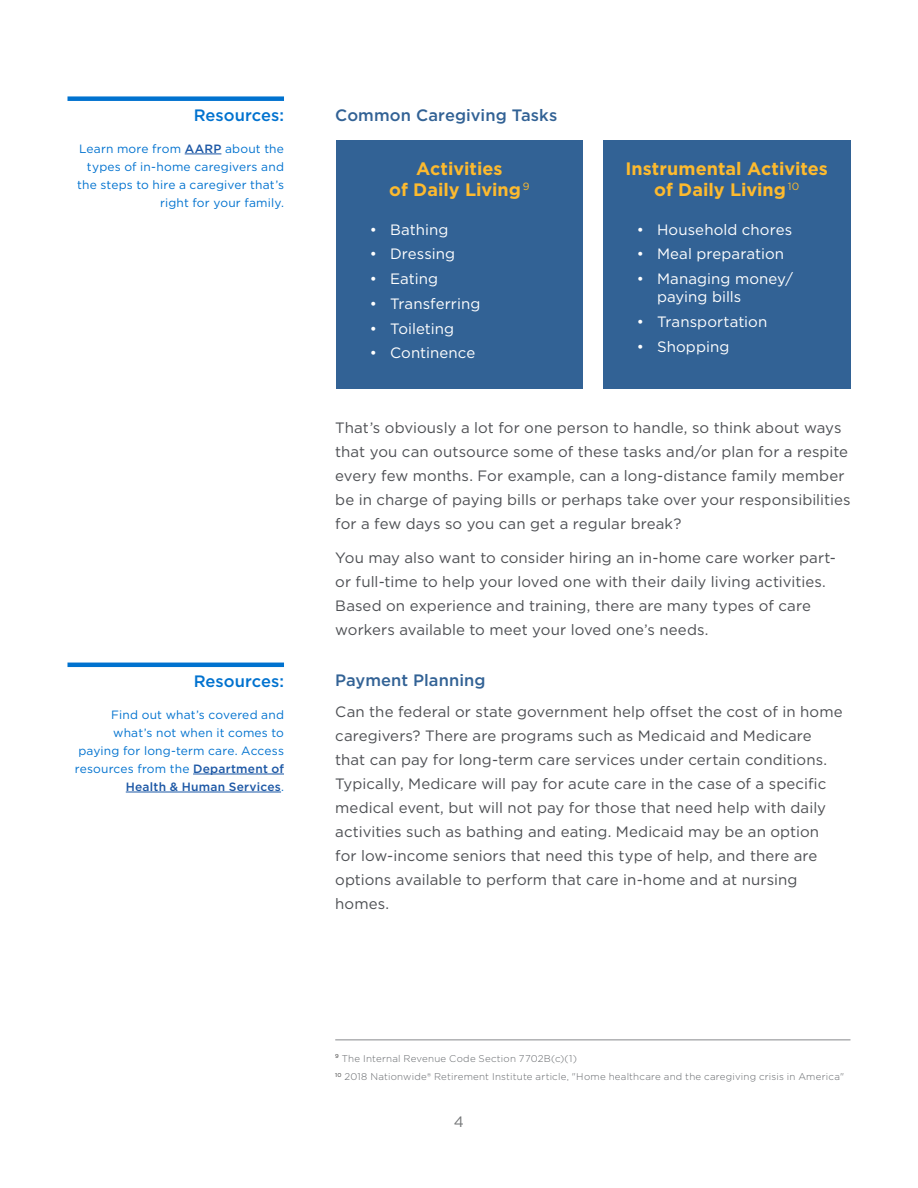
<style>
.page{position:relative;width:918px;height:1188px;background:#fff}
.page>*{position:absolute;margin:0;border:0;box-sizing:border-box;transform-origin:0 0}
.h3_centered_yellow{font:700 18px/21px "Gotham";color:#fdba2e;text-align:center}
.h2__Subhead{font:500 16.5px "Gotham";letter-spacing:.005em;color:#326295}
.CALLOUT_Header{font:500 16.5px "Gotham";color:#0072cf}
.Body_copy{font:15px/24px "Gotham";letter-spacing:.005em;color:#4d4f53}
.t1{font:15px/18px "Gotham";letter-spacing:.005em;color:#fff}
.t2{font:15px "Gotham";color:#747678}
.CALLOUT_Body{font:12px/18px "Gotham";letter-spacing:.015em;color:#0072cf;text-align:right}
.sources{font:300 9.75px "Gotham";letter-spacing:.025em;color:#63666a}
.s1{font-weight:500;color:#1c57a5}
</style>
<div class="page">
<div style="left:336px;top:141px;width:247px;height:248px;background:#326295"></div>
<div style="left:603px;top:141px;width:247px;height:248px;background:#326295"></div>
<div style="left:68px;top:96px;width:216px;height:5px;background:#0072cf"></div>
<hr style="left:185px;top:154px;width:36px;height:1px;background:#1c57a5">
<hr style="left:68px;top:663px;width:216px;height:4px;background:#0072cf">
<hr style="left:193px;top:774px;width:91px;height:1px;background:#1c57a5">
<hr style="left:126px;top:792px;width:155px;height:1px;background:#1c57a5">
<hr style="left:335px;top:1040px;width:515px;height:1px;background:#87898b">
<h3 class="CALLOUT_Header" style="left:194px;top:105px;width:92px">Resources:</h3>
<p class="CALLOUT_Body" style="left:77px;top:139px;width:208px">Learn more from <span class="s1">AARP</span> about the types of in-home caregivers and the steps to hire a caregiver that’s right for your family.</p>
<h3 class="CALLOUT_Header" style="left:194px;top:671px;width:92px">Resources:</h3>
<p class="CALLOUT_Body" style="left:75px;top:705px;width:211px">Find out what’s covered and what’s not when it comes to paying for long-term care. Access resources from the <span class="s1">Department of<br>Health &amp; Human Services</span>.</p>
<h2 class="h2__Subhead" style="left:335px;top:105px;width:224px">Common Caregiving Tasks</h2>
<h3 class="h3_centered_yellow" style="left:389px;top:158px;width:142px">Activities<br>of Daily Living <sup>9</sup></h3>
<p class="t1" style="left:370px;top:220px;width:80px">• Bathing</p>
<p class="t1" style="left:370px;top:245px;width:87px">• Dressing</p>
<p class="t1" style="left:370px;top:269px;width:70px">• Eating</p>
<p class="t1" style="left:370px;top:294px;width:112px">• Transferring</p>
<p class="t1" style="left:370px;top:319px;width:86px">• Toileting</p>
<p class="t1" style="left:370px;top:344px;width:107px">• Continence</p>
<h3 class="h3_centered_yellow" style="left:625px;top:158px;width:204px">Instrumental Activites of Daily Living <sup>10</sup></h3>
<p class="t1" style="left:637px;top:220px;width:157px">• Household chores</p>
<p class="t1" style="left:637px;top:245px;width:149px">• Meal preparation</p>
<p class="t1" style="left:657px;top:269px;width:137px;text-indent:-20px">• Managing money/ paying bills</p>
<p class="t1" style="left:637px;top:312px;width:132px">• Transportation</p>
<p class="t1" style="left:637px;top:337px;width:94px">• Shopping</p>
<p class="Body_copy" style="left:335px;top:415px;width:517px">That’s obviously a lot for one person to handle, so think about ways that you can outsource some of these tasks and/or plan for a respite every few months. For example, can a long-distance family member be in charge of paying bills or perhaps take over your responsibilities for a few days so you can get a regular break?</p>
<p class="Body_copy" style="left:335px;top:546px;width:502px">You may also want to consider hiring an in-home care worker part&shy;or full-time to help your loved one with their daily living activities.<br>Based on experience and training, there are many types of care workers available to meet your loved one’s needs.</p>
<h2 class="h2__Subhead" style="left:335px;top:670px;width:152px">Payment Planning</h2>
<p class="Body_copy" style="left:335px;top:700px;width:509px">Can the federal or state government help offset the cost of in home caregivers? There are programs such as Medicaid and Medicare that can pay for long-term care services under certain conditions.<br>Typically, Medicare will pay for acute care in the case of a specific medical event, but will not pay for those that need help with daily activities such as bathing and eating. Medicaid may be an option for low-income seniors that need this type of help, and there are options available to perform that care in-home and at nursing homes.</p>
<p class="sources" style="left:335px;top:1052px;width:243px"><sup>9</sup> The Internal Revenue Code Section 7702B(c)(1)</p>
<p class="sources" style="left:335px;top:1070px;width:510px"><sup>10</sup> 2018 Nationwide® Retirement Institute article, "Home healthcare and the caregiving crisis in America"</p>
<p class="t2" style="left:454px;top:1112px;width:12px">4</p>
</div>
